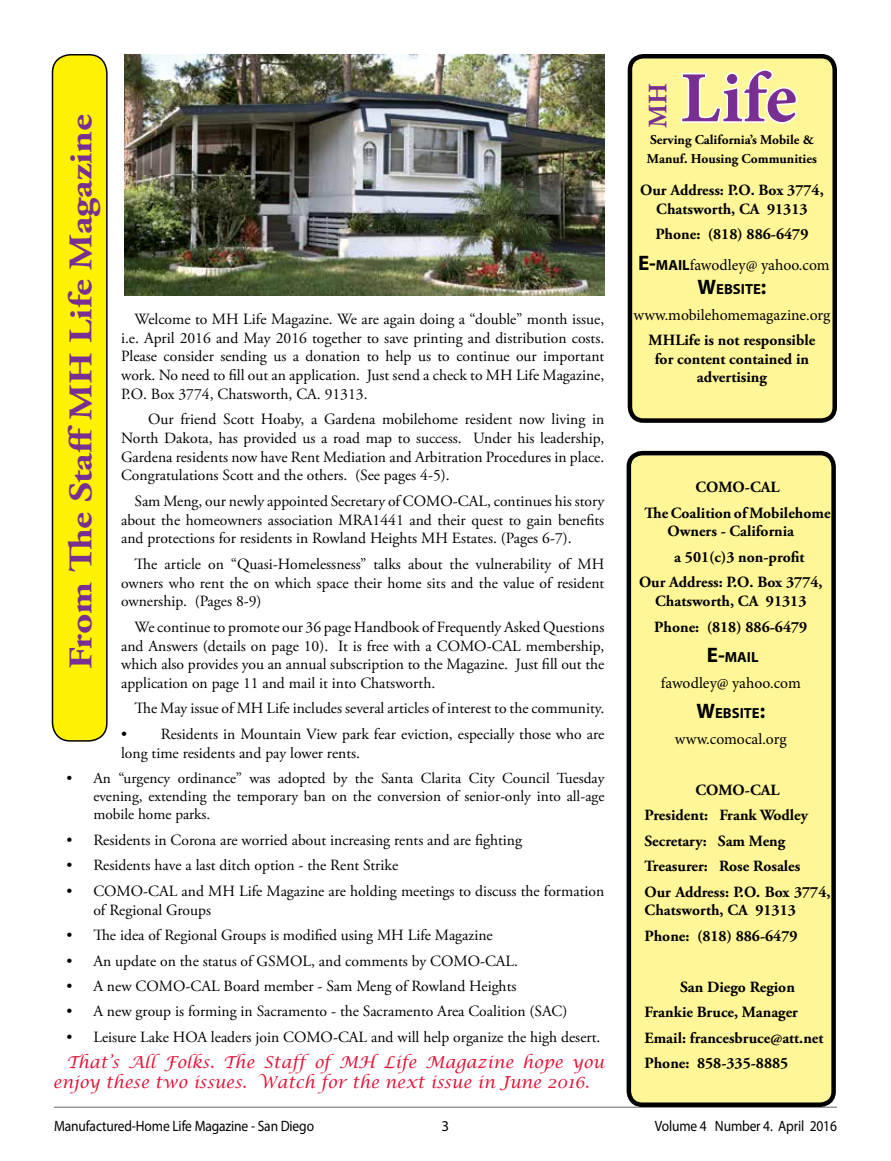
<style>
.page{position:relative;width:891px;height:1161px;background:#fff}
.page>*{position:absolute;margin:0;border:0;box-sizing:border-box;transform-origin:0 0}
.t1{font:700 72px "Minion Pro";color:#792e91}
.t2{font:700 33px "Adobe Garamond Pro";letter-spacing:-.005em;color:#792e91;scale:1.2 1}
.t3{font:700 27px "Minion Pro";color:#792e91}
.t4{font:italic 16.5px/19.8px "Lucida Calligraphy";color:#e1173b}
.t5{font:15.6px/18.8px "Adobe Garamond Pro";color:#000;text-align:justify}
.t6{font:700 15.6px/25.5px "Adobe Garamond Pro";color:#000}
.t7{font:15.6px "Minion Pro";color:#000}
.t8{font:15.3px/18.3px "Adobe Garamond Pro";color:#000;text-align:justify}
.t9{font:15px "Myriad Pro";letter-spacing:-.01em;color:#000;scale:.9 1}
.t10{font:15px "Myriad Pro";letter-spacing:-.01em;color:#000}
.t11{font:700 14.7px "Myriad Pro";color:#000}
.t12{font:700 13.5px/18.8px "Adobe Garamond Pro";color:#000}
.s1{font-family:"Myriad Pro";font-weight:700;font-size:21px}
.s2{font-family:"Myriad Pro";font-weight:700;font-size:14.7px}
.s3{font-size:21px}
</style>
<div class="page">
<img style="left:124px;top:54px;width:480px;height:241px">
<hr style="left:54px;top:1107px;width:783px;height:1px;background:#636466">
<div style="left:52px;top:55px;width:55px;height:686px;background:#fff200;border-radius:18px"></div>
<div style="left:52px;top:54px;width:56px;height:688px;border:2px solid #000;border-radius:18px"></div>
<div style="left:630px;top:56px;width:205px;height:365px;background:#fff797;border-radius:14px"></div>
<svg style="left:680px;top:69px;width:118px;height:55px"></svg>
<div style="left:628px;top:54px;width:209px;height:369px;border:4px solid #000;border-radius:14px"></div>
<div style="left:629px;top:453px;width:205px;height:652px;background:#fff797;border-radius:14px"></div>
<div style="left:627px;top:451px;width:209px;height:656px;border:4px solid #000;border-radius:14px"></div>
<h2 class="t2" style="left:62px;top:669px;width:464px;rotate:-90deg">From The Staff MH Life Magazine</h2>
<p class="t5" style="left:121px;top:310px;width:485px;text-indent:13px">Welcome to MH Life Magazine. We are again doing a “double” month issue, i.e. April 2016 and May 2016 together to save printing and distribution costs.<br>Please consider sending us a donation to help us to continue our important work. No need to fill out an application. Just send a check to MH Life Magazine, P.O. Box 3774, Chatsworth, CA. 91313.</p>
<p class="t5" style="left:121px;top:411px;width:485px;text-indent:27px">Our friend Scott Hoaby, a Gardena mobilehome resident now living in North Dakota, has provided us a road map to success. Under his leadership, Gardena residents now have Rent Mediation and Arbitration Procedures in place.<br>Congratulations Scott and the others. (See pages 4-5).</p>
<p class="t5" style="left:121px;top:492px;width:485px;text-indent:13px">Sam Meng, our newly appointed Secretary of COMO-CAL, continues his story about the homeowners association MRA1441 and their quest to gain benefits and protections for residents in Rowland Heights MH Estates. (Pages 6-7).</p>
<p class="t5" style="left:121px;top:555px;width:485px;text-indent:13px">The article on “Quasi-Homelessness” talks about the vulnerability of MH owners who rent the on which space their home sits and the value of resident ownership. (Pages 8-9)</p>
<p class="t5" style="left:121px;top:618px;width:485px;text-indent:13px">We continue to promote our 36 page Handbook of Frequently Asked Questions and Answers (details on page 10). It is free with a COMO-CAL membership, which also provides you an annual subscription to the Magazine. Just fill out the application on page 11 and mail it into Chatsworth.</p>
<p class="t5" style="left:135px;top:700px;width:471px">The May issue of MH Life includes several articles of interest to the community.</p>
<p class="t5" style="left:121px;top:725px;width:485px">• Residents in Mountain View park fear eviction, especially those who are long time residents and pay lower rents.</p>
<p class="t8" style="left:93px;top:769px;width:513px;text-indent:-27px">• An “urgency ordinance” was adopted by the Santa Clarita City Council Tuesday evening, extending the temporary ban on the conversion of senior-only into all-age mobile home parks.</p>
<p class="t5" style="left:66px;top:831px;width:457px">• Residents in Corona are worried about increasing rents and are fighting</p>
<p class="t5" style="left:66px;top:857px;width:333px">• Residents have a last ditch option - the Rent Strike</p>
<p class="t5" style="left:93px;top:882px;width:512px;text-indent:-27px">• COMO-CAL and MH Life Magazine are holding meetings to discuss the formation of Regional Groups</p>
<p class="t5" style="left:66px;top:926px;width:428px">• The idea of Regional Groups is modified using MH Life Magazine</p>
<p class="t5" style="left:66px;top:952px;width:453px">• An update on the status of GSMOL, and comments by COMO-CAL.</p>
<p class="t5" style="left:66px;top:977px;width:452px">• A new COMO-CAL Board member - Sam Meng of Rowland Heights</p>
<p class="t5" style="left:66px;top:1003px;width:503px">• A new group is forming in Sacramento - the Sacramento Area Coalition (SAC)</p>
<p class="t5" style="left:66px;top:1028px;width:536px">• Leisure Lake HOA leaders join COMO-CAL and will help organize the high desert.</p>
<p class="t4" style="left:53px;top:1053px;width:553px;text-indent:13px">That’s All Folks. The Staff of MH Life Magazine hope you enjoy these two issues. Watch for the next issue in June 2016.</p>
<h1 class="t1" style="left:681px;top:48px;width:118px">Life</h1>
<p class="t12" style="left:647px;top:131px;width:171px">Serving California’s Mobile &amp;<br>Manuf. Housing Communities</p>
<p class="t6" style="left:640px;top:181px;width:185px;line-height:18.8px;text-align:center">Our Address: P.O. Box 3774,<br>Chatsworth, CA 91313</p>
<p class="t6" style="left:655px;top:222px;width:155px">Phone: (818) 886-6479</p>
<p class="t7" style="left:638px;top:255px;width:193px"><span class="s1">E-</span><span class="s2">MAIL</span>fawodley@ yahoo.com</p>
<p class="t11" style="left:698px;top:280px;width:70px"><span class="s3">W</span>EBSITE<span class="s3">:</span></p>
<p class="t7" style="left:633px;top:304px;width:199px">www.mobilehomemagazine.org</p>
<p class="t6" style="left:649px;top:331px;width:168px;line-height:18.8px;text-align:center">MHLife is not responsible for content contained in advertising</p>
<h3 class="t3" style="left:639px;top:128px;width:47px;rotate:-90deg">MH</h3>
<p class="t6" style="left:645px;top:475px;width:187px;text-align:center">COMO-CAL<br>The Coalition of Mobilehome</p>
<p class="t6" style="left:667px;top:519px;width:128px">Owners - California</p>
<p class="t6" style="left:674px;top:544px;width:132px">a 501(c)3 non-profit</p>
<p class="t6" style="left:639px;top:570px;width:185px">Our Address: P.O. Box 3774,</p>
<p class="t6" style="left:654px;top:589px;width:155px">Chatsworth, CA 91313<br>Phone: (818) 886-6479</p>
<p class="t11" style="left:707px;top:648px;width:53px"><span class="s3">E-</span>MAIL</p>
<p class="t7" style="left:661px;top:672px;width:141px">fawodley@ yahoo.com</p>
<p class="t11" style="left:696px;top:704px;width:70px"><span class="s3">W</span>EBSITE<span class="s3">:</span></p>
<p class="t7" style="left:675px;top:729px;width:113px">www.comocal.org</p>
<p class="t6" style="left:645px;top:777px;width:187px;text-indent:51px">COMO-CAL<br>President: Frank Wodley<br>Secretary: Sam Meng<br>Treasurer: Rose Rosales<br>Our Address: P.O. Box 3774,</p>
<p class="t6" style="left:645px;top:898px;width:155px">Chatsworth, CA 91313<br>Phone: (818) 886-6479</p>
<p class="t6" style="left:645px;top:974px;width:180px;text-indent:36px">San Diego Region<br>Frankie Bruce, Manager<br>Email: francesbruce@att.net<br>Phone: 858-335-8885</p>
<p class="t9" style="left:54px;top:1117px;width:290px">Manufactured-Home Life Magazine - San Diego</p>
<p class="t10" style="left:442px;top:1117px;width:9px">3</p>
<p class="t9" style="left:655px;top:1117px;width:204px">Volume 4 Number 4. April 2016</p>
</div>
